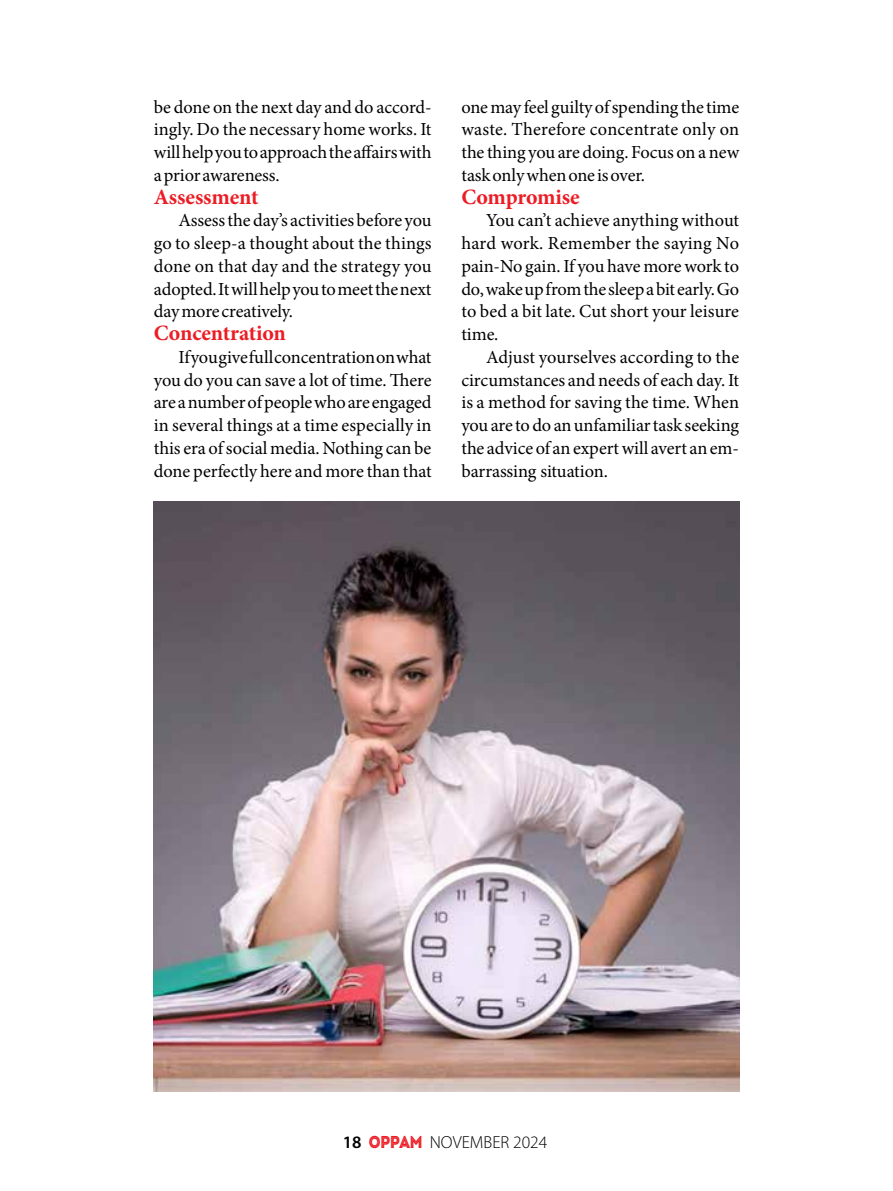
<style>
.page{position:relative;width:893px;height:1191px;background:#fff}
.page>*{position:absolute;margin:0;border:0;box-sizing:border-box;transform-origin:0 0}
.t1{font:700 21.88px "Minion Pro";letter-spacing:-.01em;color:#ed1c24}
.t2{font:18.38px/22.8px "Minion Pro";letter-spacing:-.005em;color:#000;text-align:justify}
.t3{font:300 17.5px "Myriad Pro";color:#000}
.s1{font-weight:600}
.s2{font-family:"Intro Demo Black Inline CAPS";font-weight:400;font-size:17.15px;color:#ed1c24}
</style>
<div class="page">
<img style="left:154px;top:502px;width:585px;height:589px">
<p class="t2" style="left:154px;top:95px;width:279px">be done on the next day and do accord&shy;ingly. Do the necessary home works. It will help you to approach the affairs with a prior awareness.</p>
<p class="t1" style="left:154px;top:181px;width:106px">Assessment</p>
<p class="t2" style="left:154px;top:209px;width:279px;text-indent:25px">Assess the day’s activities before you go to sleep-a thought about the things done on that day and the strategy you adopted. It will help you to meet the next day more creatively.</p>
<p class="t1" style="left:154px;top:318px;width:134px">Concentration</p>
<p class="t2" style="left:154px;top:346px;width:279px;text-indent:25px">If you give full concentration on what you do you can save a lot of time. There are a number of people who are engaged in several things at a time especially in this era of social media. Nothing can be done perfectly here and more than that</p>
<p class="t2" style="left:461px;top:95px;width:279px">one may feel guilty of spending the time waste. Therefore concentrate only on the thing you are doing. Focus on a new task only when one is over.</p>
<p class="t1" style="left:461px;top:181px;width:120px">Compromise</p>
<p class="t2" style="left:461px;top:209px;width:279px;text-indent:25px">You can’t achieve anything without hard work. Remember the saying No pain-No gain. If you have more work to do, wake up from the sleep a bit early. Go to bed a bit late. Cut short your leisure time.</p>
<p class="t2" style="left:461px;top:346px;width:279px;text-indent:25px">Adjust yourselves according to the circumstances and needs of each day. It is a method for saving the time. When you are to do an unfamiliar task seeking the advice of an expert will avert an em&shy;barrassing situation.</p>
<p class="t3" style="left:343px;top:1131px;width:206px"><span class="s1">18</span> <span class="s2">OPPAM</span> NOVEMBER 2024</p>
</div>
